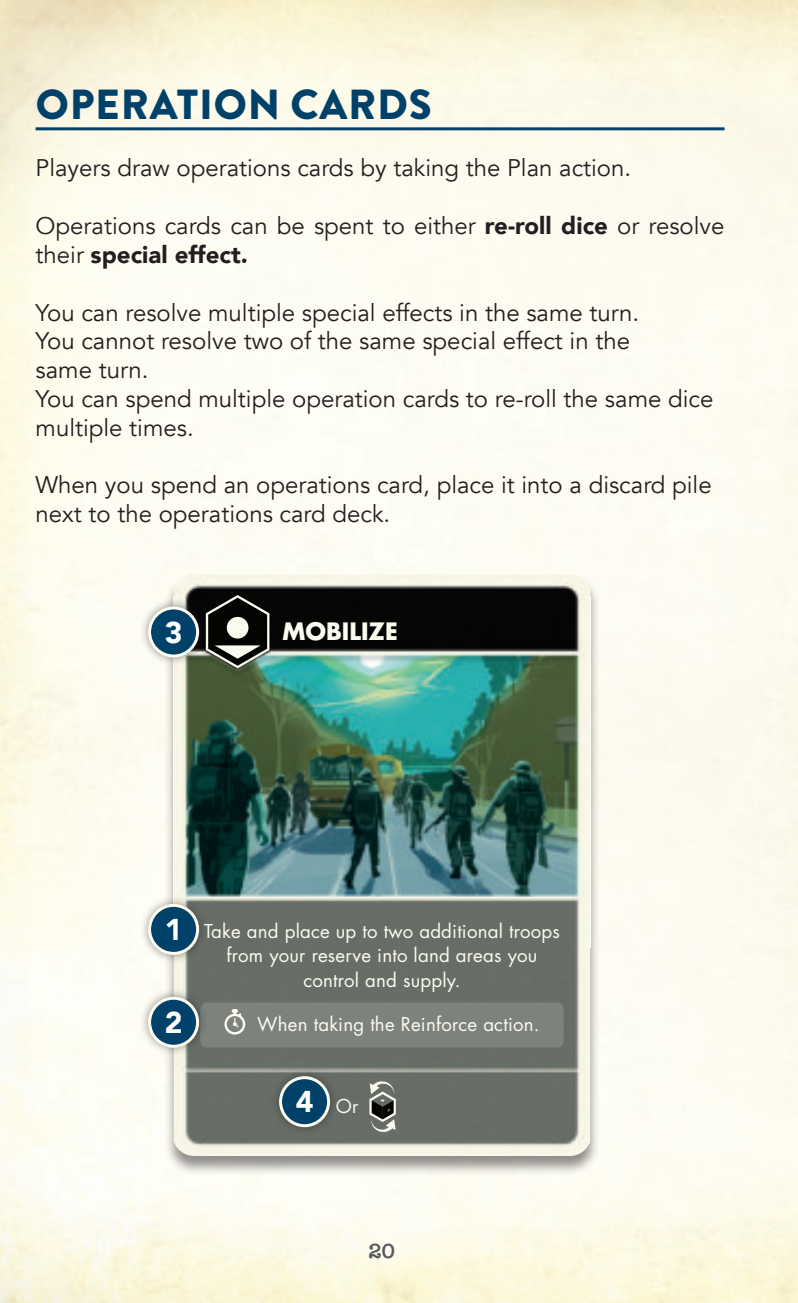
<style>
.page{position:relative;width:798px;height:1303px;background:#fff}
.page>*{position:absolute;margin:0;border:0;box-sizing:border-box;transform-origin:0 0}
.t1{font:900 42px "Brandon Grotesque";letter-spacing:.02em;color:#00416a}
.t2{font:900 30px "Avenir";color:#fff}
.t3{font:24px/28.8px "Avenir";color:#231f20}
.t4{font:700 23.4px "Futura Std";color:#fcfbf0}
.t5{font:600 21px "American Typewriter";color:#57585a}
.t6{font:18.6px/24.6px "Futura Std";letter-spacing:.01em;color:#fcfbf0;text-align:center}
.s1{font-weight:900}
</style>
<div class="page">
<hr style="left:36px;top:127px;width:688px;height:3px;background:#00416a">
<div style="left:163px;top:574px;width:437px;height:602px;background:#231f20;opacity:.5"></div>
<img style="left:174px;top:574px;width:416px;height:582px">
<svg style="left:369px;top:1081px;width:27px;height:51px"></svg>
<svg style="left:174px;top:595px;width:416px;height:84px;background:#33473f"></svg>
<div style="left:227px;top:617px;width:21px;height:21px;background:#fcfbf0;border-radius:50%"></div>
<div style="left:200px;top:1002px;width:364px;height:45px;background:#7d827c;border-radius:7px"></div>
<svg style="left:224px;top:1009px;width:21px;height:25px"></svg>
<div style="left:140px;top:988px;width:68px;height:68px;background:#231f20;opacity:.5"></div>
<div style="left:150px;top:998px;width:48px;height:48px;background:#00416a;border-radius:50%"></div>
<div style="left:148px;top:996px;width:51px;height:51px;border:3px solid #fcfbf0;border-radius:50%"></div>
<div style="left:140px;top:598px;width:68px;height:68px;background:#231f20;opacity:.5"></div>
<div style="left:150px;top:608px;width:48px;height:48px;background:#00416a;border-radius:50%"></div>
<div style="left:148px;top:606px;width:51px;height:51px;border:3px solid #fcfbf0;border-radius:50%"></div>
<div style="left:271px;top:1067px;width:68px;height:68px;background:#231f20;opacity:.5"></div>
<div style="left:280px;top:1077px;width:49px;height:48px;background:#00416a;border-radius:50%"></div>
<div style="left:279px;top:1076px;width:51px;height:51px;border:3px solid #fcfbf0;border-radius:50%"></div>
<div style="left:140px;top:895px;width:68px;height:68px;background:#231f20;opacity:.5"></div>
<div style="left:150px;top:905px;width:48px;height:48px;background:#00416a;border-radius:50%"></div>
<div style="left:148px;top:904px;width:51px;height:51px;border:3px solid #fcfbf0;border-radius:50%"></div>
<svg style="left:382px;top:0;width:34px;height:1px"></svg>
<svg style="left:382px;top:1302px;width:34px;height:1px"></svg>
<h1 class="t1" style="left:36px;top:84px;width:397px">OPERATION CARDS</h1>
<p class="t3" style="left:36px;top:156px;width:597px">Players draw operations cards by taking the Plan action.</p>
<p class="t3" style="left:36px;top:214px;width:690px">Operations cards can be spent to either <span class="s1">re-roll dice</span> or resolve their <span class="s1">special effect.</span></p>
<p class="t3" style="left:36px;top:300px;width:679px">You can resolve multiple special effects in the same turn.<br>You cannot resolve two of the same special effect in the<br>same turn.<br>You can spend multiple operation cards to re-roll the same dice multiple times.</p>
<p class="t3" style="left:36px;top:473px;width:678px">When you spend an operations card, place it into a discard pile next to the operations card deck.</p>
<p class="t2" style="left:165px;top:619px;width:19px">3</p>
<p class="t4" style="left:282px;top:620px;width:117px">MOBILIZE</p>
<p class="t2" style="left:165px;top:917px;width:19px">1</p>
<p class="t2" style="left:165px;top:1010px;width:19px">2</p>
<p class="t6" style="left:204px;top:920px;width:357px">Take and place up to two additional troops from your reserve into land areas you control and supply.</p>
<p class="t6" style="left:257px;top:1013px;width:284px">When taking the Reinforce action.</p>
<p class="t2" style="left:296px;top:1089px;width:19px">4</p>
<p class="t6" style="left:336px;top:1095px;width:24px">Or</p>
<p class="t5" style="left:369px;top:1238px;width:28px">20</p>
</div>
